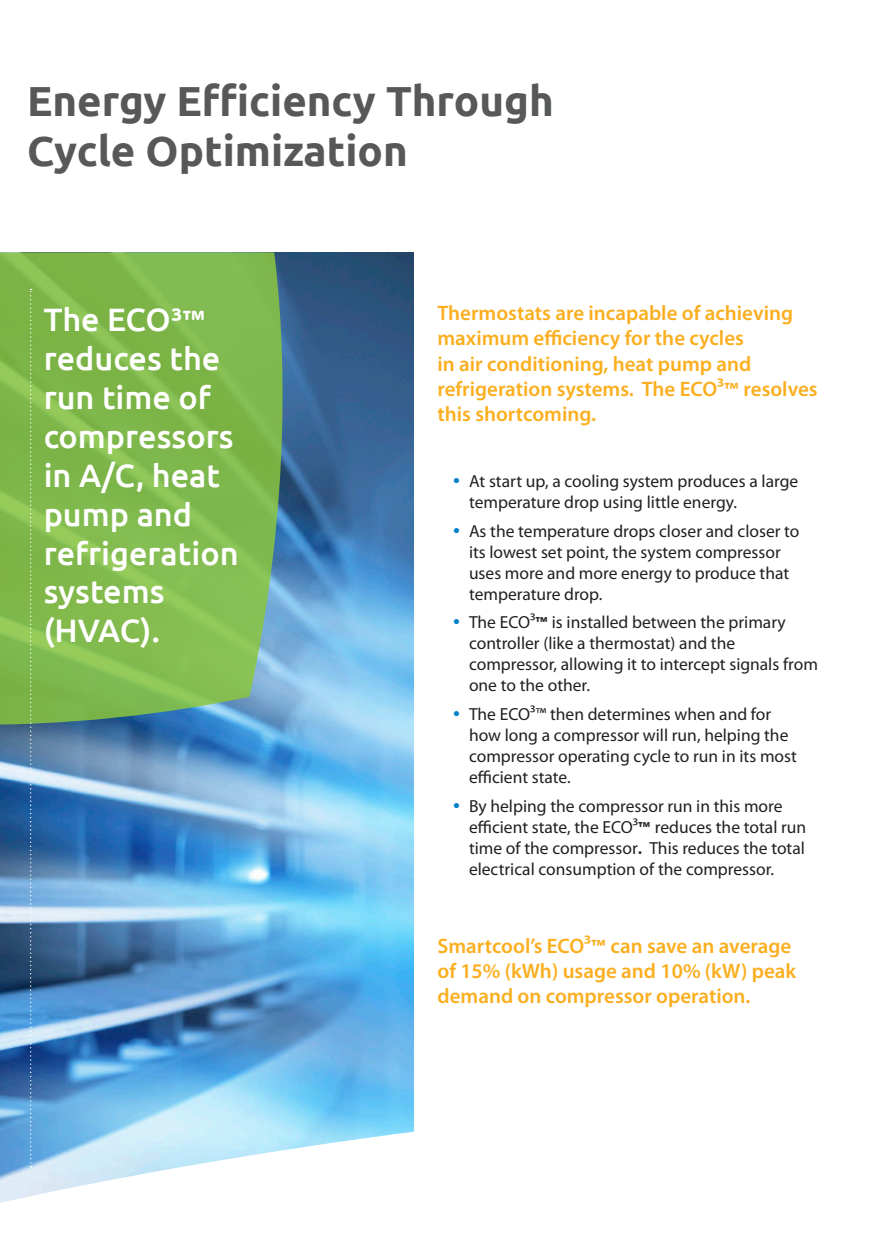
<style>
.page{position:relative;width:882px;height:1260px;background:#fff}
.page>*{position:absolute;margin:0;border:0;box-sizing:border-box;transform-origin:0 0}
.t1{font:700 42px/50.4px "Ubuntu";color:#57585a}
.Main_Message{font:500 32.38px/38.9px "Ubuntu";color:#fff}
.t2{font:600 21px/25.2px "Myriad Pro";color:#fbaf20}
.t3{font:17.5px/21px "Myriad Pro";color:#231f20}
.s1{font-family:"Calibri";font-weight:700}
.s2{font-size:24.5px;color:#0082c8}
</style>
<div class="page">
<img style="left:0;top:252px;width:414px;height:710px">
<svg style="left:0;top:962px;width:414px;height:241px"></svg>
<svg style="left:0;top:252px;width:292px;height:494px;background:#7bb35a"></svg>
<svg style="left:30px;top:289px;width:2px;height:878px;background:#80ab93"></svg>
<p class="t1" style="left:27px;top:75px;width:528px">Energy Efficiency Through<br>Cycle Optimization</p>
<p class="Main_Message" style="left:44px;top:299px;width:197px">The ECO³<span class="s1">™ </span>reduces the run time of compressors in A/C, heat pump and refrigeration systems (HVAC).</p>
<p class="t2" style="left:438px;top:300px;width:382px">Thermostats are incapable of achieving maximum efficiency for the cycles<br>in air conditioning, heat pump and refrigeration systems. The ECO³<span class="s1">™</span> resolves this shortcoming.</p>
<p class="t3" style="left:469px;top:470px;width:331px;text-indent:-16px"><span class="s2">•</span> At start up, a cooling system produces a large temperature drop using little energy.</p>
<p class="t3" style="left:469px;top:520px;width:332px;text-indent:-16px"><span class="s2">•</span> As the temperature drops closer and closer to its lowest set point, the system compressor uses more and more energy to produce that temperature drop.</p>
<p class="t3" style="left:469px;top:612px;width:350px;text-indent:-16px"><span class="s2">•</span> The ECO³<span class="s1">™</span> is installed between the primary controller (like a thermostat) and the compressor, allowing it to intercept signals from one to the other.</p>
<p class="t3" style="left:469px;top:704px;width:329px;text-indent:-16px"><span class="s2">•</span> The ECO³™ then determines when and for how long a compressor will run, helping the compressor operating cycle to run in its most efficient state.</p>
<p class="t3" style="left:469px;top:796px;width:339px;text-indent:-16px"><span class="s2">•</span> By helping the compressor run in this more efficient state, the ECO³<span class="s1">™</span> reduces the total run time of the compressor<span class="s1">.</span> This reduces the total electrical consumption of the compressor.</p>
<p class="t2" style="left:438px;top:933px;width:360px">Smartcool’s ECO³<span class="s1">™</span> can save an average of 15% (kWh) usage and 10% (kW) peak demand on compressor operation.</p>
</div>
